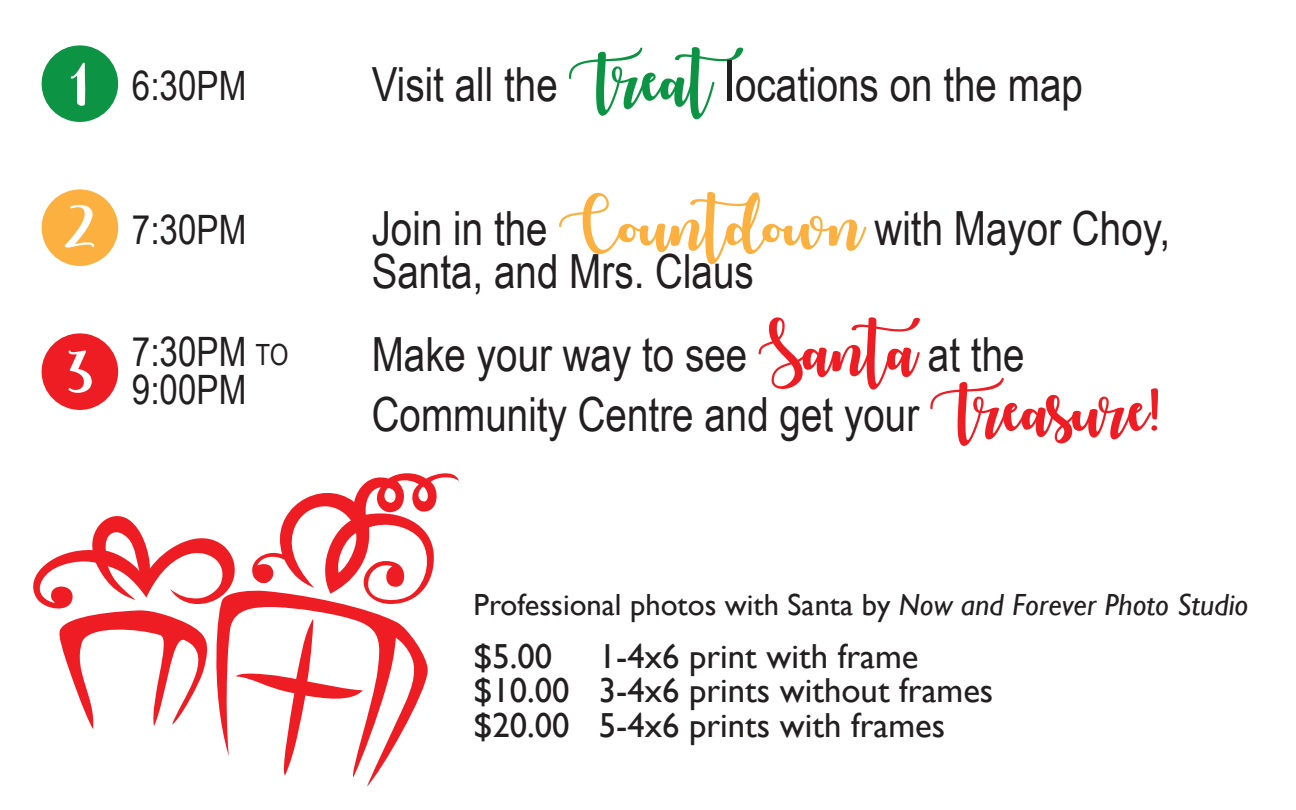
<style>
.page{position:relative;width:1296px;height:810px;background:#fff}
.page>*{position:absolute;margin:0;border:0;box-sizing:border-box;transform-origin:0 0}
.t1{font:56.25px "Autumnin November";color:#fff}
.t2{font:47.02px/42.8px "Arial Narrow";color:#231f20}
.t3{font:40.5px/38.2px "Arial Narrow";color:#231f20}
.t4{font:34.65px/34.6px "Gill Sans";color:#231f20}
.t5{font:30.6px "Gill Sans";color:#231f20}
.s1{font-size:29.25px}
.s2{font-family:"Autumnin November";font-size:56.25px;color:#0d9344}
.s3{font-size:56.25px}
.s4{font-family:"Autumnin November";font-size:56.25px;color:#fbb03f}
.s5{font-family:"Autumnin November";font-size:56.25px;color:#ee1d23}
.s6{font-style:italic}
</style>
<div class="page">
<div style="left:42px;top:333px;width:76px;height:77px;background:#ee1d23;border-radius:50%"></div>
<div style="left:42px;top:189px;width:76px;height:77px;background:#fbb03f;border-radius:50%"></div>
<div style="left:42px;top:45px;width:76px;height:77px;background:#0d9344;border-radius:50%"></div>
<svg style="left:33px;top:473px;width:426px;height:302px"></svg>
<p class="t1" style="left:71px;top:53px;width:20px">1</p>
<p class="t3" style="left:132px;top:65px;width:116px">6:30PM</p>
<p class="t1" style="left:64px;top:195px;width:34px">2</p>
<p class="t1" style="left:66px;top:340px;width:29px">3</p>
<p class="t3" style="left:132px;top:209px;width:116px">7:30PM</p>
<p class="t3" style="left:132px;top:331px;width:158px">7:30PM <span class="s1">TO<br></span>9:00PM</p>
<p class="t2" style="left:372px;top:61px;width:713px">Visit all the <span class="s2">Treat</span><span class="s3">l</span>ocations on the map</p>
<p class="t2" style="left:372px;top:206px;width:800px">Join in the <span class="s4">Countdown</span> with Mayor Choy,<br>Santa, and Mrs. Claus</p>
<p class="t2" style="left:372px;top:322px;width:790px;line-height:60.1px">Make your way to see <span class="s5">Santa</span> at the<br>Community Centre and get your <span class="s5">Treasure!</span></p>
<p class="t5" style="left:474px;top:586px;width:776px">Professional photos with Santa by <span class="s6">Now and Forever Photo Studio</span></p>
<p class="t4" style="left:474px;top:639px;width:80px">$5.00</p>
<p class="t4" style="left:474px;top:639px;width:521px;text-indent:125px">1-4x6 print with frame $10.00 3-4x6 prints without frames $20.00 5-4x6 prints with frames</p>
</div>
